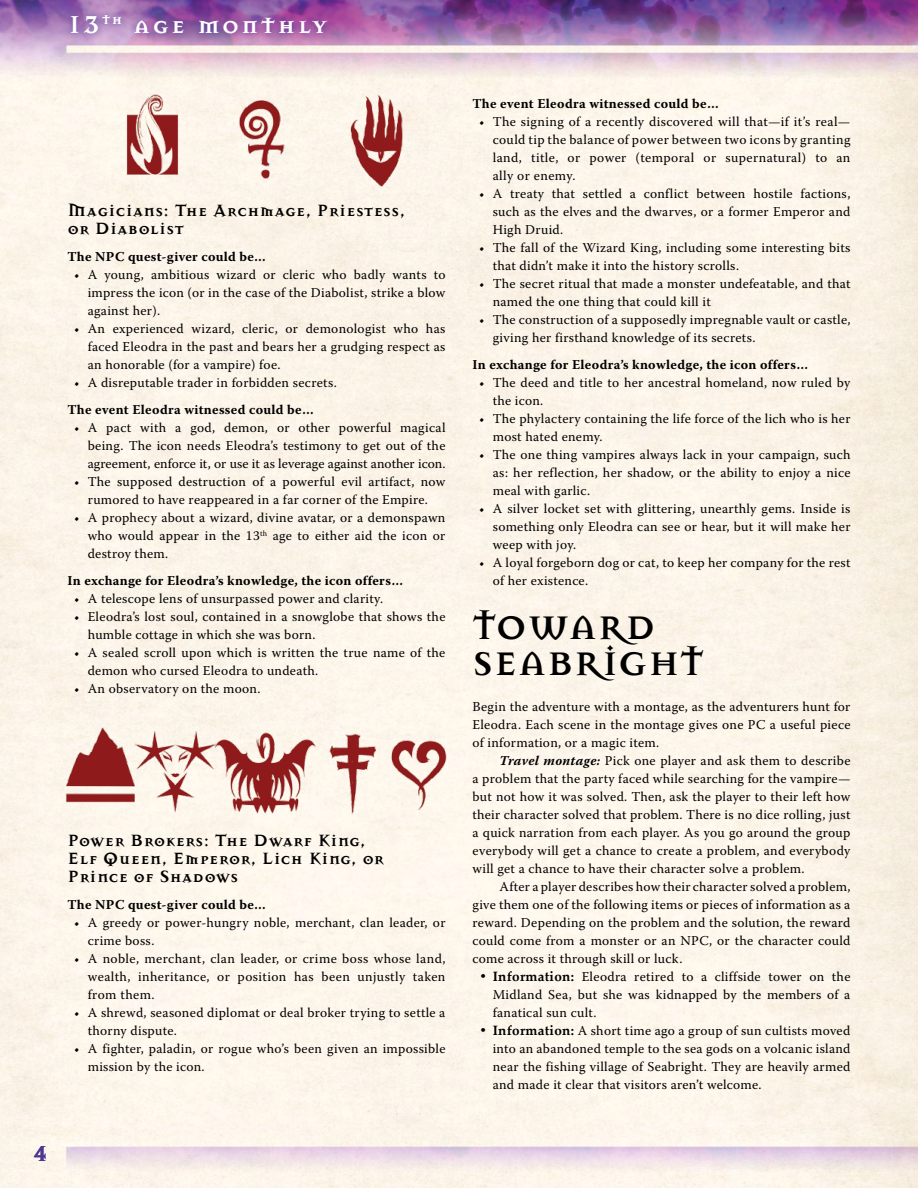
<style>
.page{position:relative;width:918px;height:1188px;background:#fff}
.page>*{position:absolute;margin:0;border:0;box-sizing:border-box;transform-origin:0 0}
.t1{font:700 36px/36px "Mason Serif";letter-spacing:.02em;color:#000}
.t2{font:700 27px "Mason Serif";letter-spacing:.09em;color:#fff}
.t3{font:700 24px "Mason Serif";color:#4e3792}
.t4{font:700 18px/18px "Mason Serif Alt";letter-spacing:.02em;color:#000}
.t5{font:13.5px/18px "Warnock Pro";letter-spacing:.02em;color:#000;text-align:justify}
.t6{font:700 13.5px "Warnock Pro";letter-spacing:.02em;color:#000}
.s1{font-weight:700;font-style:italic}
.s2{font-family:"Palatino Linotype";font-weight:700}
</style>
<div class="page">
<img style="left:0;top:0;width:918px;height:1188px">
<svg style="left:64px;top:6px;width:270px;height:36px;background:#9d67aa"></svg>
<img style="left:108px;top:94px;width:83px;height:100px">
<img style="left:216px;top:90px;width:94px;height:102px">
<img style="left:331px;top:92px;width:94px;height:102px">
<img style="left:50px;top:718px;width:95px;height:103px">
<img style="left:128px;top:721px;width:93px;height:106px">
<img style="left:216px;top:721px;width:105px;height:104px">
<img style="left:304px;top:718px;width:94px;height:103px">
<img style="left:367px;top:718px;width:94px;height:92px">
<h2 class="t2" style="left:68px;top:9px;width:261px">13<sup>th</sup> age monthly</h2>
<h3 class="t4" style="left:68px;top:201px;width:339px">Magicians: The Archmage, Priestess, or Diabolist</h3>
<p class="t6" style="left:68px;top:248px;width:200px">The NPC quest-giver could be…</p>
<p class="t5" style="left:88px;top:265px;width:359px;text-indent:-14px">• A young, ambitious wizard or cleric who badly wants to impress the icon (or in the case of the Diabolist, strike a blow against her).</p>
<p class="t5" style="left:88px;top:319px;width:359px;text-indent:-14px">• An experienced wizard, cleric, or demonologist who has faced Eleodra in the past and bears her a grudging respect as an honorable (for a vampire) foe.</p>
<p class="t5" style="left:74px;top:373px;width:264px">• A disreputable trader in forbidden secrets.</p>
<p class="t6" style="left:68px;top:401px;width:248px">The event Eleodra witnessed could be…</p>
<p class="t5" style="left:88px;top:418px;width:359px;text-indent:-14px">• A pact with a god, demon, or other powerful magical being. The icon needs Eleodra’s testimony to get out of the agreement, enforce it, or use it as leverage against another icon.</p>
<p class="t5" style="left:74px;top:472px;width:373px;text-align:center">• The supposed destruction of a powerful evil artifact, now rumored to have reappeared in a far corner of the Empire.</p>
<p class="t5" style="left:88px;top:508px;width:359px;text-indent:-14px">• A prophecy about a wizard, divine avatar, or a demonspawn who would appear in the 13<sup>th</sup> age to either aid the icon or destroy them.</p>
<p class="t6" style="left:68px;top:572px;width:337px">In exchange for Eleodra’s knowledge, the icon offers…</p>
<p class="t5" style="left:74px;top:589px;width:310px">• A telescope lens of unsurpassed power and clarity.</p>
<p class="t5" style="left:88px;top:607px;width:359px;text-indent:-14px">• Eleodra’s lost soul, contained in a snowglobe that shows the humble cottage in which she was born.</p>
<p class="t5" style="left:88px;top:643px;width:359px;text-indent:-14px">• A sealed scroll upon which is written the true name of the demon who cursed Eleodra to undeath.</p>
<p class="t5" style="left:74px;top:679px;width:188px">• An observatory on the moon.</p>
<h3 class="t4" style="left:68px;top:831px;width:318px">Power Brokers: The Dwarf King,<br>Elf Queen, Emperor, Lich King, or<br>Prince of Shadows</h3>
<p class="t6" style="left:68px;top:896px;width:200px">The NPC quest-giver could be…</p>
<p class="t5" style="left:88px;top:913px;width:359px;text-indent:-14px">• A greedy or power-hungry noble, merchant, clan leader, or crime boss.</p>
<p class="t5" style="left:88px;top:949px;width:359px;text-indent:-14px">• A noble, merchant, clan leader, or crime boss whose land, wealth, inheritance, or position has been unjustly taken from them.</p>
<p class="t5" style="left:88px;top:1003px;width:359px;text-indent:-14px">• A shrewd, seasoned diplomat or deal broker trying to settle a thorny dispute.</p>
<p class="t5" style="left:88px;top:1039px;width:359px;text-indent:-14px">• A fighter, paladin, or rogue who’s been given an impossible mission by the icon.</p>
<h3 class="t3" style="left:33px;top:1139px;width:16px">4</h3>
<p class="t6" style="left:472px;top:95px;width:248px">The event Eleodra witnessed could be…</p>
<p class="t5" style="left:493px;top:112px;width:359px;text-indent:-14px">• The signing of a recently discovered will that—if it’s real— could tip the balance of power between two icons by granting land, title, or power (temporal or supernatural) to an ally or enemy.</p>
<p class="t5" style="left:493px;top:184px;width:359px;text-indent:-14px">• A treaty that settled a conflict between hostile factions, such as the elves and the dwarves, or a former Emperor and High Druid.</p>
<p class="t5" style="left:493px;top:238px;width:359px;text-indent:-14px">• The fall of the Wizard King, including some interesting bits that didn’t make it into the history scrolls.</p>
<p class="t5" style="left:493px;top:274px;width:359px;text-indent:-14px">• The secret ritual that made a monster undefeatable, and that named the one thing that could kill it</p>
<p class="t5" style="left:493px;top:310px;width:359px;text-indent:-14px">• The construction of a supposedly impregnable vault or castle, giving her firsthand knowledge of its secrets.</p>
<p class="t6" style="left:472px;top:356px;width:337px">In exchange for Eleodra’s knowledge, the icon offers…</p>
<p class="t5" style="left:493px;top:373px;width:359px;text-indent:-14px">• The deed and title to her ancestral homeland, now ruled by the icon.</p>
<p class="t5" style="left:493px;top:409px;width:359px;text-indent:-14px">• The phylactery containing the life force of the lich who is her most hated enemy.</p>
<p class="t5" style="left:493px;top:445px;width:359px;text-indent:-14px">• The one thing vampires always lack in your campaign, such as: her reflection, her shadow, or the ability to enjoy a nice meal with garlic.</p>
<p class="t5" style="left:493px;top:499px;width:359px;text-indent:-14px">• A silver locket set with glittering, unearthly gems. Inside is something only Eleodra can see or hear, but it will make her weep with joy.</p>
<p class="t5" style="left:493px;top:553px;width:359px;text-indent:-14px">• A loyal forgeborn dog or cat, to keep her company for the rest of her existence.</p>
<h1 class="t1" style="left:472px;top:610px;width:233px">TOWARD<br>SEABRIGHT</h1>
<p class="t5" style="left:472px;top:697px;width:380px">Begin the adventure with a montage, as the adventurers hunt for Eleodra. Each scene in the montage gives one PC a useful piece of information, or a magic item.</p>
<p class="t5" style="left:472px;top:751px;width:380px;text-indent:27px"><span class="s1">Travel montage:</span> Pick one player and ask them to describe a problem that the party faced while searching for the vampire— but not how it was solved. Then, ask the player to their left how their character solved that problem. There is no dice rolling, just a quick narration from each player. As you go around the group everybody will get a chance to create a problem, and everybody will get a chance to have their character solve a problem.</p>
<p class="t5" style="left:472px;top:877px;width:380px;text-indent:27px">After a player describes how their character solved a problem, give them one of the following items or pieces of information as a reward. Depending on the problem and the solution, the reward could come from a monster or an NPC, or the character could come across it through skill or luck.</p>
<p class="t5" style="left:493px;top:967px;width:359px;text-indent:-14px"><span class="s2">• Information:</span> Eleodra retired to a cliffside tower on the Midland Sea, but she was kidnapped by the members of a fanatical sun cult.</p>
<p class="t5" style="left:493px;top:1021px;width:359px;text-indent:-14px"><span class="s2">• Information:</span> A short time ago a group of sun cultists moved into an abandoned temple to the sea gods on a volcanic island near the fishing village of Seabright. They are heavily armed and made it clear that visitors aren’t welcome.</p>
</div>
